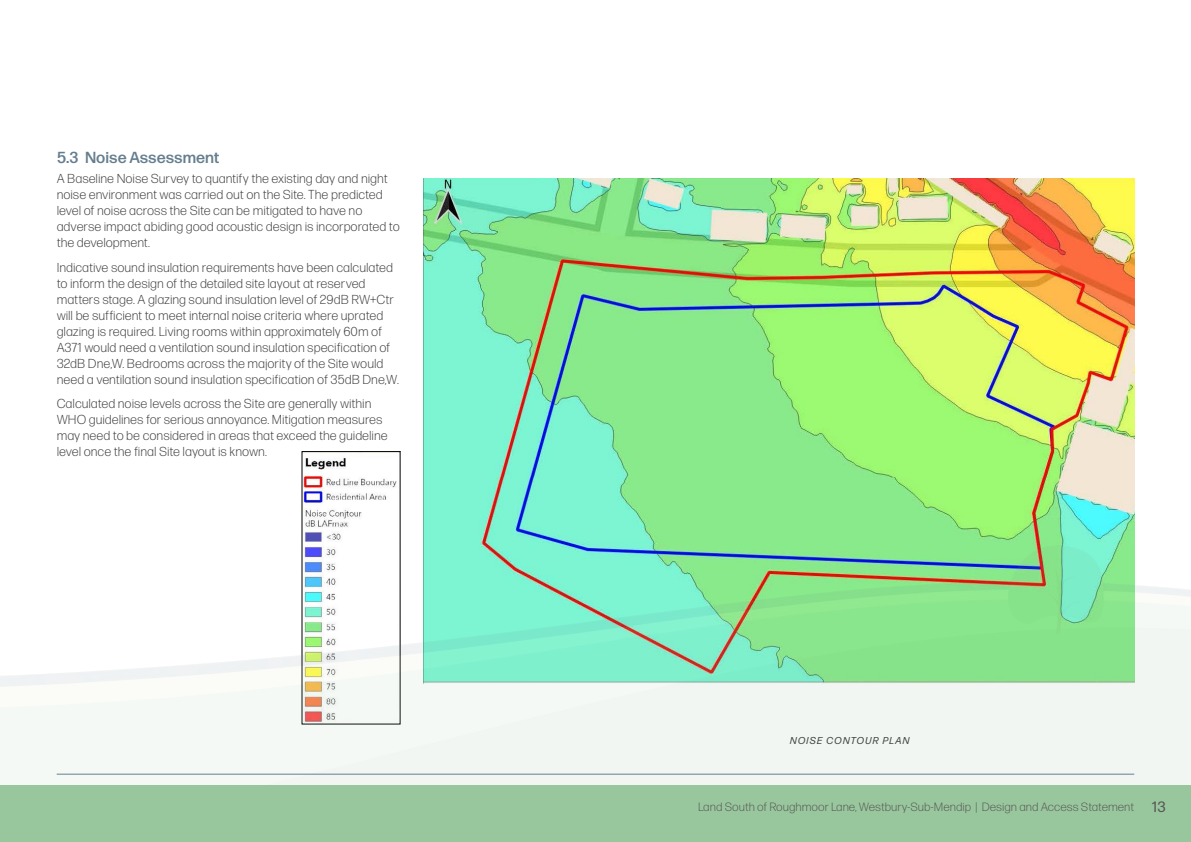
<style>
.page{position:relative;width:1191px;height:842px;background:#fff}
.page>*{position:absolute;margin:0;border:0;box-sizing:border-box;transform-origin:0 0}
.t1{font:500 16px "Forma DJR Micro";color:#657e8e}
.t2{font:300 13px/16px "Forma DJR Micro";letter-spacing:-.005em;color:#3c3c3b}
.t3{font:300 12px "Forma DJR Micro";color:#575756}
.t4{font:italic 10px "Forma DJR Micro";letter-spacing:.1em;color:#3c3c3b}
.s1{font-weight:400;font-size:15px}
</style>
<div class="page">
<img style="left:423px;top:178px;width:711px;height:305px">
<img style="left:303px;top:453px;width:94px;height:30px">
<img style="left:0;top:483px;width:1191px;height:302px">
<div style="left:0;top:785px;width:1191px;height:57px;background:#99c79d"></div>
<hr style="left:57px;top:774px;width:1077px;height:1px;background:#657e8e">
<p class="t1" style="left:57px;top:147px;width:164px">5.3 Noise Assessment</p>
<p class="t2" style="left:57px;top:170px;width:344px">A Baseline Noise Survey to quantify the existing day and night noise environment was carried out on the Site. The predicted level of noise across the Site can be mitigated to have no adverse impact abiding good acoustic design is incorporated to the development.</p>
<p class="t2" style="left:57px;top:259px;width:344px">Indicative sound insulation requirements have been calculated to inform the design of the detailed site layout at reserved matters stage. A glazing sound insulation level of 29dB RW+Ctr will be sufficient to meet internal noise criteria where uprated glazing is required. Living rooms within approximately 60m of A371 would need a ventilation sound insulation specification of 32dB Dne,W. Bedrooms across the majority of the Site would need a ventilation sound insulation specification of 35dB Dne,W.</p>
<p class="t2" style="left:57px;top:395px;width:332px">Calculated noise levels across the Site are generally within WHO guidelines for serious annoyance. Mitigation measures may need to be considered in areas that exceed the guideline level once the final Site layout is known.</p>
<p class="t4" style="left:790px;top:735px;width:121px">NOISE CONTOUR PLAN</p>
<p class="t3" style="left:698px;top:800px;width:469px">Land South of Roughmoor Lane, Westbury-Sub-Mendip | Design and Access Statement <span class="s1">13</span></p>
</div>
